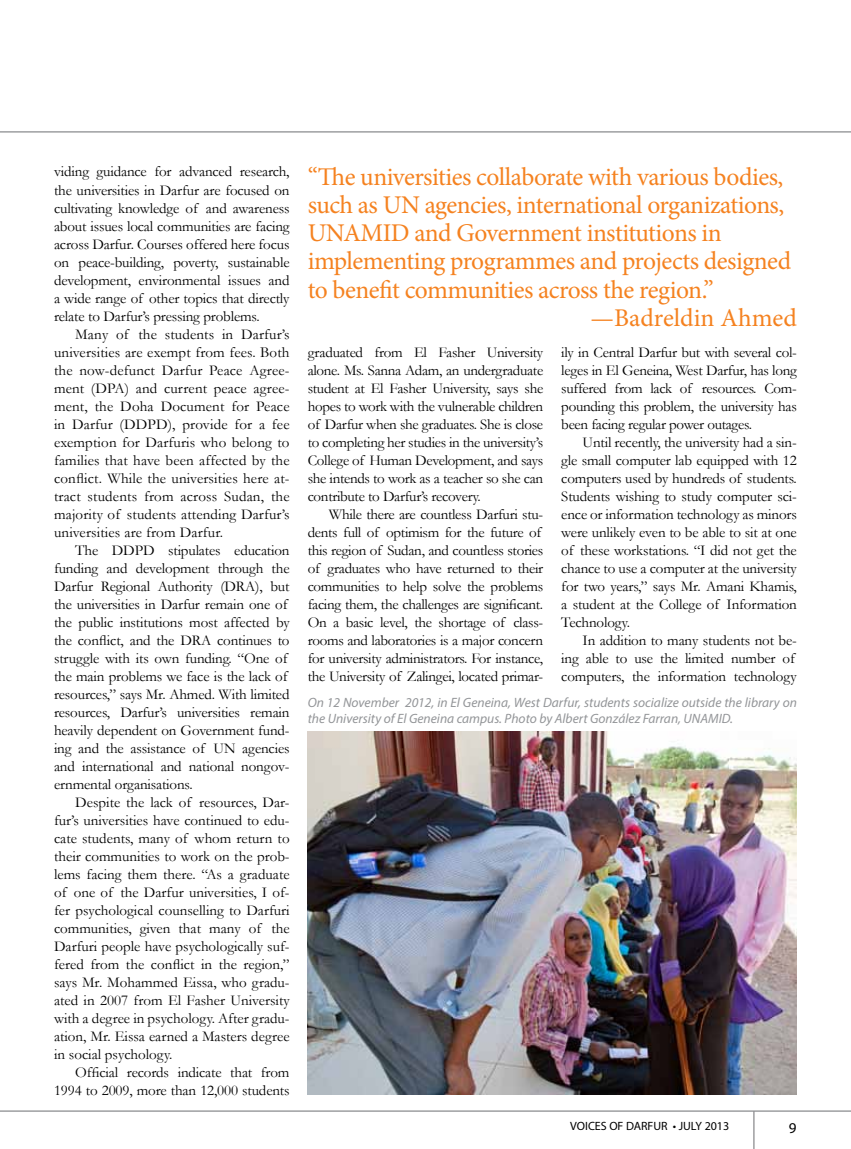
<style>
.page{position:relative;width:851px;height:1149px;background:#fff}
.page>*{position:absolute;margin:0;border:0;box-sizing:border-box;transform-origin:0 0}
.t1{font:25.5px "Minion Pro";letter-spacing:-.02em;color:#f58220}
.t2{font:25.5px "Minion Pro";color:#f58220}
.t3{font:15px/18px "Garamond";letter-spacing:-.01em;color:#000;text-align:justify}
.t4{font:15px "Myriad Pro";color:#000}
.t5{font:italic 13.5px/16.2px "Myriad Pro";color:#939598}
.t6{font:12px "Myriad Pro";color:#000}
</style>
<div class="page">
<hr style="left:0;top:1110px;width:850px;height:1px;background:#6d6e71">
<hr style="left:753px;top:1111px;width:1px;height:37px;background:#6d6e71">
<hr style="left:0;top:131px;width:850px;height:1px;background:#6d6e71">
<img style="left:307px;top:731px;width:489px;height:363px">
<p class="t3" style="left:54px;top:162px;width:237px">viding guidance for advanced research, the universities in Darfur are focused on cultivating knowledge of and awareness about issues local communities are facing across Darfur. Courses offered here focus on peace-building, poverty, sustainable development, environmental issues and a wide range of other topics that directly relate to Darfur’s pressing problems.</p>
<p class="t3" style="left:54px;top:324px;width:237px;text-indent:21px">Many of the students in Darfur’s universities are exempt from fees. Both the now-defunct Darfur Peace Agree&shy;ment (DPA) and current peace agree&shy;ment, the Doha Document for Peace in Darfur (DDPD), provide for a fee exemption for Darfuris who belong to families that have been affected by the conflict. While the universities here at&shy;tract students from across Sudan, the majority of students attending Darfur’s universities are from Darfur.</p>
<p class="t3" style="left:54px;top:540px;width:237px;text-align:left;text-indent:21px">The DDPD stipulates education funding and development through the Darfur Regional Authority (DRA), but the universities in Darfur remain one of the public institutions most affected by the conflict, and the DRA continues to struggle with its own funding. “One of the main problems we face is the lack of resources,” says Mr. Ahmed. With limited resources, Darfur’s universities remain heavily dependent on Government fund&shy;ing and the assistance of UN agencies and international and national nongov&shy;ernmental organisations.</p>
<p class="t3" style="left:54px;top:792px;width:237px;text-indent:21px">Despite the lack of resources, Dar&shy;fur’s universities have continued to edu&shy;cate students, many of whom return to their communities to work on the prob&shy;lems facing them there. “As a graduate of one of the Darfur universities, I of&shy;fer psychological counselling to Darfuri communities, given that many of the Darfuri people have psychologically suf&shy;fered from the conflict in the region,” says Mr. Mohammed Eissa, who gradu&shy;ated in 2007 from El Fasher University with a degree in psychology. After gradu&shy;ation, Mr. Eissa earned a Masters degree in social psychology.</p>
<p class="t3" style="left:54px;top:1062px;width:237px;text-align:right">Official records indicate that from<br>1994 to 2009, more than 12,000 students</p>
<h1 class="t1" style="left:307px;top:160px;width:477px">“The universities collaborate with various bodies,</h1>
<h1 class="t1" style="left:307px;top:188px;width:478px">such as UN agencies, international organizations,</h1>
<h1 class="t1" style="left:307px;top:216px;width:415px">UNAMID and Government institutions in</h1>
<h1 class="t1" style="left:307px;top:244px;width:485px">implementing programmes and projects designed</h1>
<h1 class="t1" style="left:307px;top:272px;width:407px">to benefit communities across the region.”</h1>
<h1 class="t2" style="left:590px;top:300px;width:208px">—Badreldin Ahmed</h1>
<p class="t3" style="left:307px;top:342px;width:237px">graduated from El Fasher University alone. Ms. Sanna Adam, an undergraduate student at El Fasher University, says she hopes to work with the vulnerable children of Darfur when she graduates. She is close to completing her studies in the university’s College of Human Development, and says she intends to work as a teacher so she can contribute to Darfur’s recovery.</p>
<p class="t3" style="left:307px;top:504px;width:237px;text-align:left;text-indent:21px">While there are countless Darfuri stu&shy;dents full of optimism for the future of this region of Sudan, and countless stories of graduates who have returned to their communities to help solve the problems facing them, the challenges are significant.<br>On a basic level, the shortage of class&shy;rooms and laboratories is a major concern for university administrators. For instance, the University of Zalingei, located primar-</p>
<p class="t3" style="left:561px;top:342px;width:237px">ily in Central Darfur but with several col&shy;leges in El Geneina, West Darfur, has long suffered from lack of resources. Com&shy;pounding this problem, the university has been facing regular power outages.</p>
<p class="t3" style="left:561px;top:432px;width:237px;text-indent:21px">Until recently, the university had a sin&shy;gle small computer lab equipped with 12 computers used by hundreds of students.<br>Students wishing to study computer sci&shy;ence or information technology as minors were unlikely even to be able to sit at one of these workstations. “I did not get the chance to use a computer at the university for two years,” says Mr. Amani Khamis, a student at the College of Information Technology.</p>
<p class="t3" style="left:561px;top:630px;width:237px;text-align:left;text-indent:21px">In addition to many students not be&shy;ing able to use the limited number of computers, the information technology</p>
<p class="t5" style="left:307px;top:694px;width:490px">On 12 November 2012, in El Geneina, West Darfur, students socialize outside the library on the University of El Geneina campus. Photo by Albert González Farran, UNAMID.</p>
<p class="t6" style="left:570px;top:1118px;width:161px">VOICES OF DARFUR • JULY 2013</p>
<p class="t4" style="left:788px;top:1117px;width:9px">9</p>
</div>
